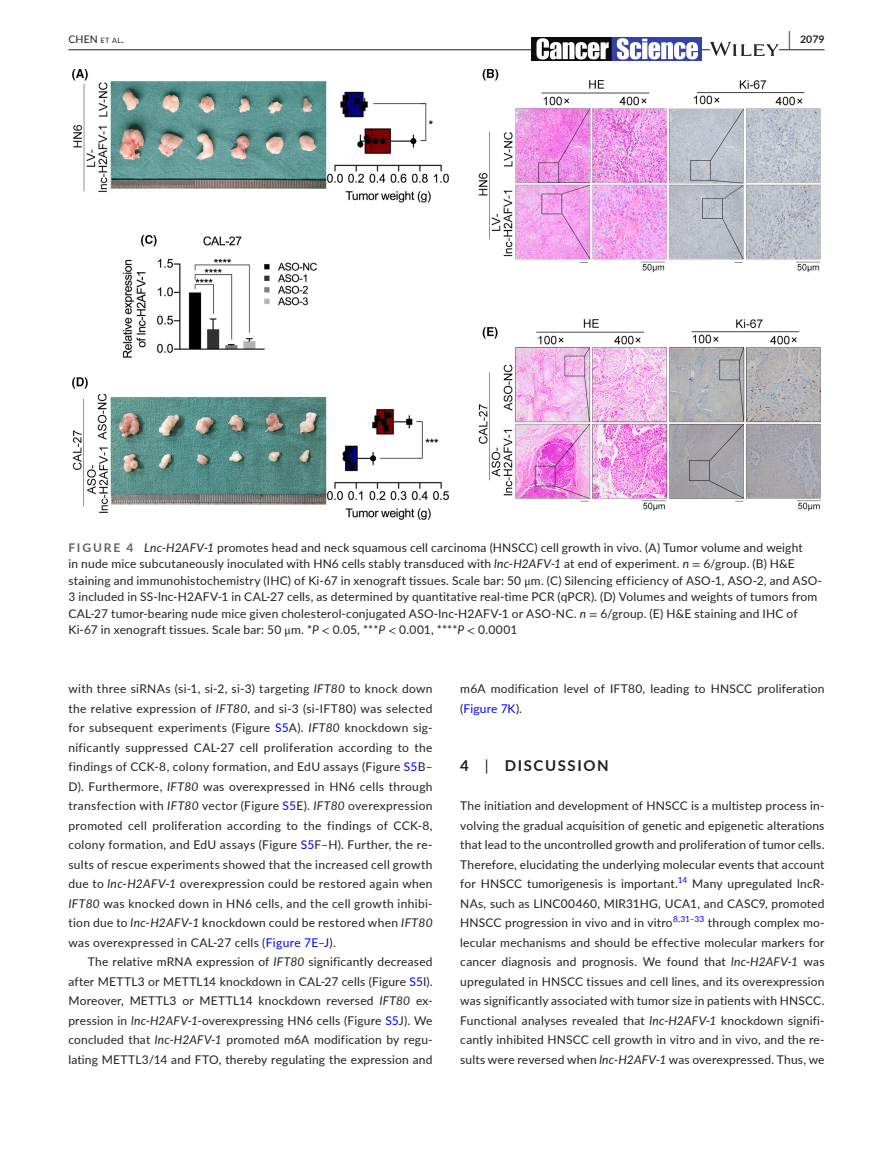
<style>
.page{position:relative;width:893px;height:1174px;background:#fff}
.page>*{position:absolute;margin:0;border:0;box-sizing:border-box;transform-origin:0 0}
.t1{font:700 15px "Lato";letter-spacing:.11em;color:#231f20}
.t2{font:12px/19.5px "Lato";letter-spacing:.015em;color:#231f20;text-align:justify}
.t3{font:10.5px "Lato";color:#231f20}
.t4{font:700 10.5px "Lato";color:#231f20}
.t5{font:8.4px "Lato";color:#00f}
.s1{font-size:7.35px}
.s2{font-size:19.5px}
.s3{font-weight:700;color:#636366}
.s4{font-style:italic}
.s5{font-family:"STIX"}
.s6{color:#00f}
.s7{font-weight:400}
</style>
<div class="page">
<hr style="left:68px;top:49px;width:756px;height:1px;background:#231f20">
<img style="left:531px;top:37px;width:170px;height:24px">
<svg style="left:710px;top:42px;width:69px;height:14px"></svg>
<img style="left:72px;top:69px;width:749px;height:451px">
<p class="t3" style="left:68px;top:31px;width:57px">CHEN <span class="s1">et al</span>.</p>
<p class="t4" style="left:789px;top:31px;width:37px"><span class="s2">|</span> 2079</p>
<p class="t2" style="left:68px;top:539px;width:755px;line-height:16.5px;text-align:left"><span class="s3">FIGURE 4</span> <span class="s4">Lnc</span>-<span class="s4">H2AFV</span>-<span class="s4">1</span> promotes head and neck squamous cell carcinoma (HNSCC) cell growth in vivo. (A) Tumor volume and weight<br>in nude mice subcutaneously inoculated with HN6 cells stably transduced with <span class="s4">lnc</span>-<span class="s4">H2AFV</span>-<span class="s4">1</span> at end of experiment. <span class="s4">n</span> <span class="s5">=</span> 6/group. (B) H&amp;E staining and immunohistochemistry (IHC) of Ki-67 in xenograft tissues. Scale bar: 50 <span class="s5">μ</span>m. (C) Silencing efficiency of ASO-1, ASO-2, and ASO-3 included in SS-lnc-H2AFV-1 in CAL-27 cells, as determined by quantitative real-time PCR (qPCR). (D) Volumes and weights of tumors from CAL-27 tumor-bearing nude mice given cholesterol-conjugated ASO-lnc-H2AFV-1 or ASO-NC. <span class="s4">n</span> <span class="s5">=</span> 6/group. (E) H&amp;E staining and IHC of Ki-67 in xenograft tissues. Scale bar: 50 <span class="s5">μ</span>m. *<span class="s4">P</span> <span class="s5">&lt;</span> 0.05, ***<span class="s4">P</span> <span class="s5">&lt;</span> 0.001, ****<span class="s4">P</span> <span class="s5">&lt;</span> 0.0001</p>
<p class="t2" style="left:68px;top:678px;width:366px">with three siRNAs (si-1, si-2, si-3) targeting <span class="s4">IFT80</span> to knock down the relative expression of <span class="s4">IFT80</span>, and si-3 (si-IFT80) was selected for subsequent experiments (Figure <span class="s6">S5</span>A). <span class="s4">IFT80</span> knockdown sig&shy;nificantly suppressed CAL-27 cell proliferation according to the findings of CCK-8, colony formation, and EdU assays (Figure <span class="s6">S5</span>B– D). Furthermore, <span class="s4">IFT80</span> was overexpressed in HN6 cells through transfection with <span class="s4">IFT80</span> vector (Figure <span class="s6">S5</span>E). <span class="s4">IFT80</span> overexpression promoted cell proliferation according to the findings of CCK-8, colony formation, and EdU assays (Figure <span class="s6">S5</span>F–H). Further, the re&shy;sults of rescue experiments showed that the increased cell growth due to <span class="s4">lnc</span>-<span class="s4">H2AFV</span>-<span class="s4">1</span> overexpression could be restored again when <span class="s4">IFT80</span> was knocked down in HN6 cells, and the cell growth inhibi&shy;tion due to <span class="s4">lnc</span>-<span class="s4">H2AFV</span>-<span class="s4">1</span> knockdown could be restored when <span class="s4">IFT80 </span>was overexpressed in CAL-27 cells (<span class="s6">Figure 7E–J</span>).</p>
<p class="t2" style="left:68px;top:951px;width:366px;text-indent:20px">The relative mRNA expression of <span class="s4">IFT80</span> significantly decreased after METTL3 or METTL14 knockdown in CAL-27 cells (Figure <span class="s6">S5</span>I).<br>Moreover, METTL3 or METTL14 knockdown reversed <span class="s4">IFT80</span> ex&shy;pression in <span class="s4">lnc</span>-<span class="s4">H2AFV</span>-<span class="s4">1</span>-overexpressing HN6 cells (Figure <span class="s6">S5</span>J). We concluded that <span class="s4">lnc</span>-<span class="s4">H2AFV</span>-<span class="s4">1</span> promoted m6A modification by regu&shy;lating METTL3/14 and FTO, thereby regulating the expression and</p>
<p class="t2" style="left:460px;top:678px;width:366px">m6A modification level of IFT80, leading to HNSCC proliferation (<span class="s6">Figure 7K</span>).</p>
<p class="t1" style="left:460px;top:755px;width:150px">4 <span class="s7">|</span> DISCUSSION</p>
<p class="t2" style="left:460px;top:795px;width:366px">The initiation and development of HNSCC is a multistep process in&shy;volving the gradual acquisition of genetic and epigenetic alterations that lead to the uncontrolled growth and proliferation of tumor cells.<br>Therefore, elucidating the underlying molecular events that account for HNSCC tumorigenesis is important.</p>
<p class="t5" style="left:678px;top:874px;width:11px">14</p>
<p class="t2" style="left:460px;top:873px;width:366px;text-indent:232px">Many upregulated lncR-NAs, such as LINC00460, MIR31HG, UCA1, and CASC9, promoted HNSCC progression in vivo and in vitro</p>
<p class="t5" style="left:673px;top:913px;width:33px">8,31–33</p>
<p class="t2" style="left:460px;top:912px;width:366px;text-indent:248px">through complex mo&shy;lecular mechanisms and should be effective molecular markers for cancer diagnosis and prognosis. We found that <span class="s4">lnc</span>-<span class="s4">H2AFV</span>-<span class="s4">1</span> was upregulated in HNSCC tissues and cell lines, and its overexpression was significantly associated with tumor size in patients with HNSCC.<br>Functional analyses revealed that <span class="s4">lnc</span>-<span class="s4">H2AFV</span>-<span class="s4">1</span> knockdown signifi&shy;cantly inhibited HNSCC cell growth in vitro and in vivo, and the re&shy;sults were reversed when <span class="s4">lnc</span>-<span class="s4">H2AFV</span>-<span class="s4">1</span> was overexpressed. Thus, we</p>
</div>
